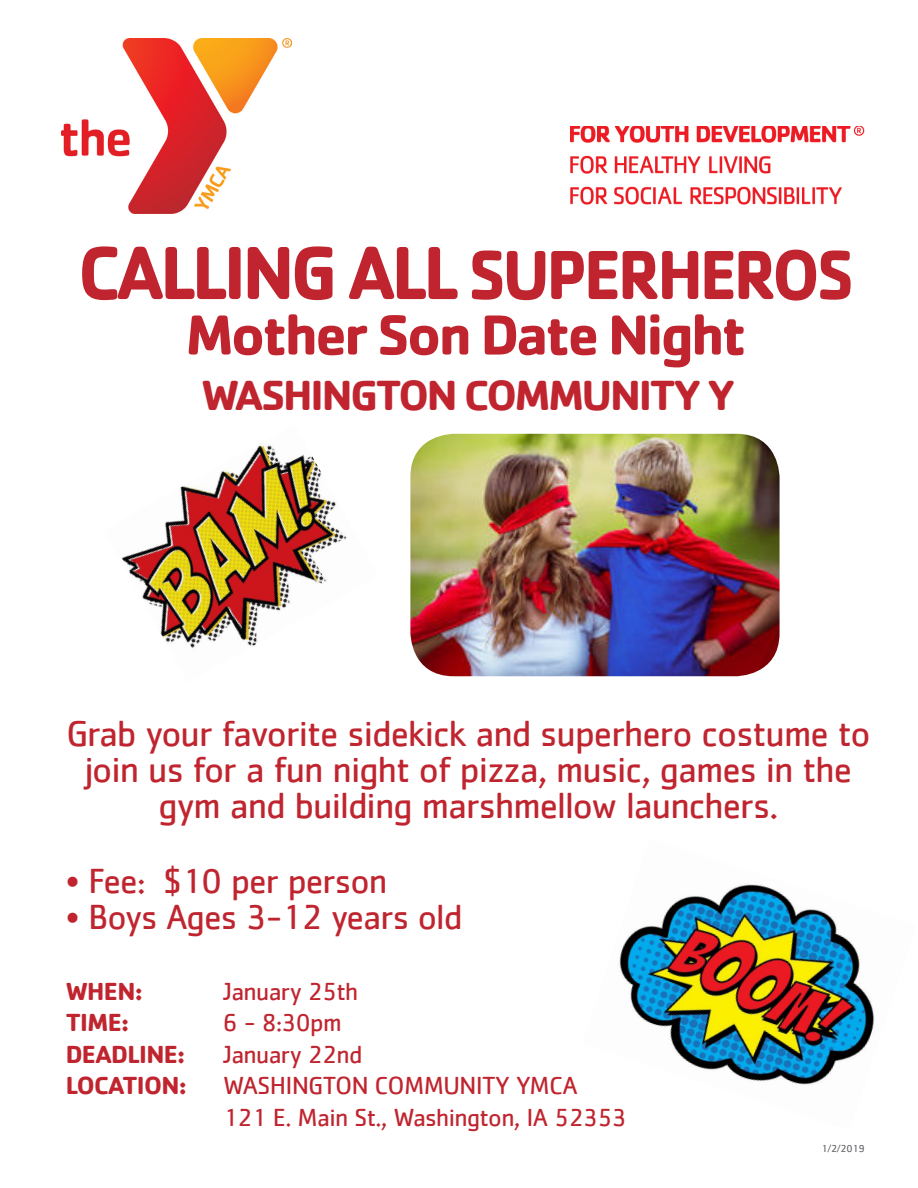
<style>
.page{position:relative;width:918px;height:1188px;background:#fff}
.page>*{position:absolute;margin:0;border:0;box-sizing:border-box;transform-origin:0 0}
._01a_Benefit_Stateme{font:700 78px "Cachet";letter-spacing:-.05em;color:#c0252f;scale:.94 1}
._01a_Benefit_Stateme-2{font:700 58.5px "Cachet";letter-spacing:-.05em;color:#c0252f}
._01c_Location_Name{font:700 43.5px "Cachet";letter-spacing:-.05em;color:#c0252f}
._01c_Location_Name-2{font:37.5px/36px "Cachet";letter-spacing:-.025em;color:#c0252f;text-align:center}
.t1{font:36px "Cachet";letter-spacing:-.025em;color:#c0252f}
._03b_TIME__line{font:25.5px "Cachet";letter-spacing:-.025em;color:#c0252f}
._03d_Location_addres{font:25.5px "Cachet";letter-spacing:-.025em;color:#c0252f}
._03b_TIME__line-2{font:700 25.5px "Cachet";letter-spacing:-.025em;color:#c0252f}
._03a_WHEN__Date_line{font:25.5px "Cachet";letter-spacing:-.025em;color:#c0252f}
._03a_WHEN__Date_line-2{font:700 25.5px "Cachet";color:#c0252f}
.t2{font:10.5px "Cachet";color:#636366}
.s1{font-size:72px}
</style>
<div class="page">
<img style="left:410px;top:434px;width:370px;height:242px">
<img style="left:62px;top:38px;width:230px;height:176px">
<img style="left:571px;top:126px;width:294px;height:79px">
<img style="left:122px;top:444px;width:225px;height:204px">
<img style="left:619px;top:884px;width:256px;height:201px">
<p class="_01a_Benefit_Stateme" style="left:78px;top:222px;width:827px">CALLING ALL <span class="s1">SUPERHEROS</span></p>
<p class="_01a_Benefit_Stateme-2" style="left:186px;top:297px;width:562px">Mother Son Date Night</p>
<p class="_01c_Location_Name" style="left:202px;top:367px;width:535px">WASHINGTON COMMUNITY Y</p>
<p class="_01c_Location_Name-2" style="left:66px;top:715px;width:806px">Grab your favorite sidekick and superhero costume to join us for a fun night of pizza, music, games in the gym and building marshmellow launchers.</p>
<p class="t1" style="left:66px;top:860px;width:323px">• Fee: $10 per person</p>
<p class="t1" style="left:66px;top:896px;width:398px">• Boys Ages 3-12 years old</p>
<p class="_03a_WHEN__Date_line-2" style="left:66px;top:974px;width:79px">WHEN:</p>
<p class="_03a_WHEN__Date_line" style="left:223px;top:976px;width:137px">January 25th</p>
<p class="_03b_TIME__line-2" style="left:66px;top:1006px;width:65px">TIME:</p>
<p class="_03b_TIME__line" style="left:223px;top:1008px;width:120px">6 - 8:30pm</p>
<p class="_03b_TIME__line-2" style="left:66px;top:1037px;width:121px">DEADLINE:</p>
<p class="_03b_TIME__line" style="left:223px;top:1039px;width:141px">January 22nd</p>
<p class="_03b_TIME__line-2" style="left:66px;top:1069px;width:123px">LOCATION:</p>
<p class="_03b_TIME__line" style="left:223px;top:1071px;width:356px">WASHINGTON COMMUNITY YMCA</p>
<p class="_03d_Location_addres" style="left:223px;top:1102px;width:405px">121 E. Main St., Washington, IA 52353</p>
<p class="t2" style="left:821px;top:1142px;width:45px">1/2/2019</p>
</div>
